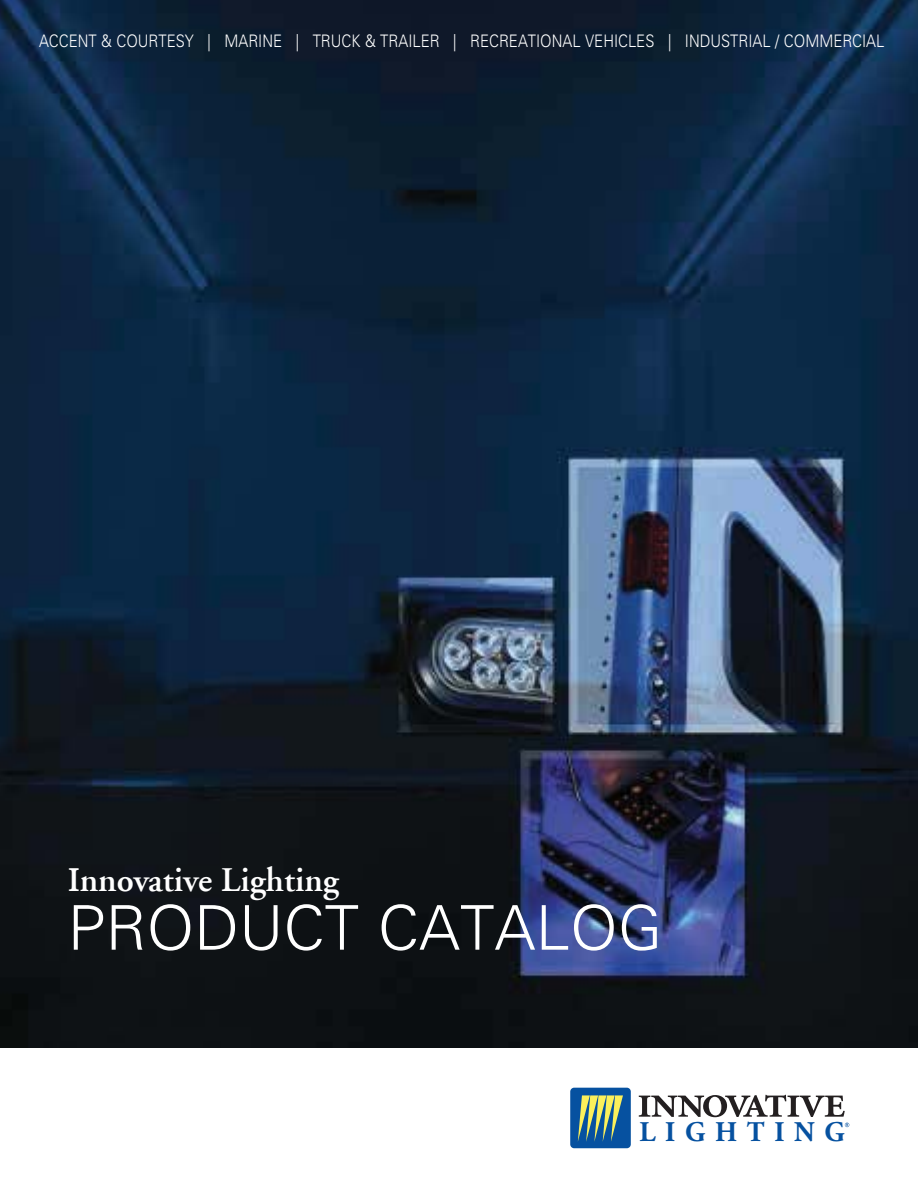
<style>
.page{position:relative;width:918px;height:1188px;background:#fff}
.page>*{position:absolute;margin:0;border:0;box-sizing:border-box;transform-origin:0 0}
.t1{font:300 61.65px "Univers LT Pro 45";color:#fff}
.t2{font:600 34.65px "Adobe Garamond LT";color:#fff}
.t3{font:700 28.5px "Adobe Garamond";letter-spacing:.35em;color:#0651a0}
.t4{font:300 17.25px "Univers LT Pro 45";color:#fff;scale:.86 1}
</style>
<div class="page">
<img style="left:0;top:0;width:918px;height:1048px">
<svg style="left:845px;top:1123px;width:4px;height:4px"></svg>
<svg style="left:639px;top:1095px;width:206px;height:22px"></svg>
<div style="left:570px;top:1088px;width:61px;height:60px;background:#0651a0;border-radius:4px"></div>
<svg style="left:578px;top:1095px;width:45px;height:47px"></svg>
<p class="t4" style="left:39px;top:35px;width:985px">ACCENT &amp; COURTESY | MARINE | TRUCK &amp; TRAILER | RECREATIONAL VEHICLES | INDUSTRIAL / COMMERCIAL</p>
<h2 class="t2" style="left:68px;top:861px;width:273px">Innovative Lighting</h2>
<h1 class="t1" style="left:68px;top:906px;width:596px">PRODUCT CATALOG</h1>
<h3 class="t3" style="left:639px;top:1121px;width:207px">LIGHTING</h3>
</div>
